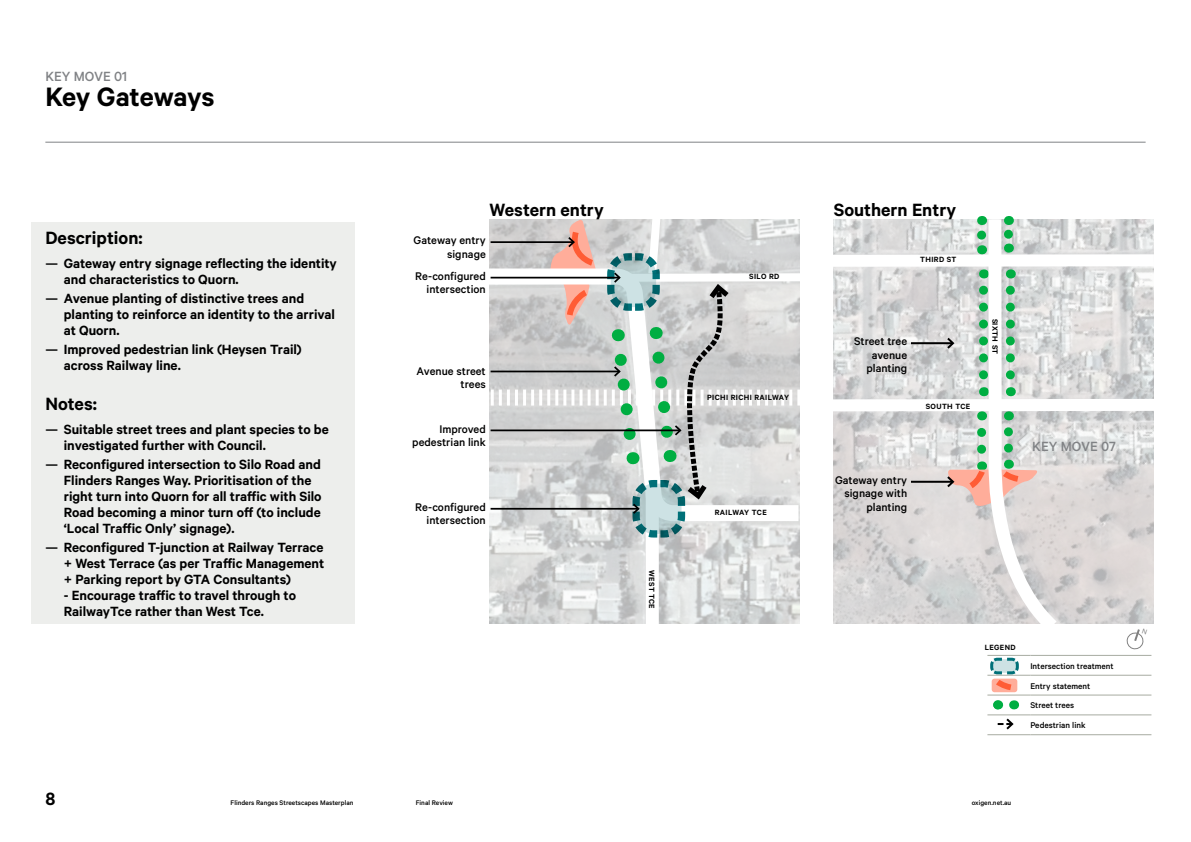
<style>
.page{position:relative;width:1191px;height:842px;background:#fff}
.page>*{position:absolute;margin:0;border:0;box-sizing:border-box;transform-origin:0 0}
.t1{font:600 30px "Calibre";letter-spacing:-.01em;color:#000}
.t2{font:600 20px "Calibre";color:#000}
.t3{font:600 15px/16px "Calibre";color:#000}
.t4{font:500 15px "Calibre";color:#808285}
.t5{font:500 12.5px/13.5px "Calibre";color:#000;text-align:right}
.t6{font:600 12.4px "Calibre";letter-spacing:.045em;color:#000}
.t7{font:500 9.4px/19.8px "Calibre";color:#000}
.t8{font:600 8.5px "Calibre";letter-spacing:.045em;color:#000}
.t9{font:500 7.5px "Calibre";color:#000}
</style>
<div class="page">
<hr style="left:45px;top:142px;width:1100px;height:1px;background:#808285">
<div style="left:31px;top:222px;width:323px;height:402px;background:#edeeec"></div>
<svg style="left:489px;top:219px;width:665px;height:405px;background:#d8d8d8"></svg>
<svg style="left:489px;top:260px;width:117px;height:269px;background:#d0d1d1"></svg>
<div style="left:815px;top:519px;width:10px;height:151px;background:#fff"></div>
<hr style="left:491px;top:390px;width:3px;height:16px;background:#fff">
<hr style="left:499px;top:390px;width:3px;height:16px;background:#fff">
<hr style="left:507px;top:390px;width:3px;height:16px;background:#fff">
<hr style="left:515px;top:390px;width:3px;height:16px;background:#fff">
<hr style="left:523px;top:390px;width:3px;height:16px;background:#fff">
<hr style="left:531px;top:390px;width:3px;height:16px;background:#fff">
<hr style="left:539px;top:390px;width:3px;height:16px;background:#fff">
<hr style="left:547px;top:390px;width:3px;height:16px;background:#fff">
<hr style="left:555px;top:390px;width:3px;height:16px;background:#fff">
<hr style="left:563px;top:390px;width:3px;height:16px;background:#fff">
<hr style="left:571px;top:390px;width:3px;height:16px;background:#fff">
<hr style="left:579px;top:390px;width:3px;height:16px;background:#fff">
<hr style="left:587px;top:390px;width:3px;height:16px;background:#fff">
<hr style="left:595px;top:390px;width:3px;height:16px;background:#fff">
<hr style="left:604px;top:390px;width:3px;height:16px;background:#fff">
<div style="left:645px;top:494px;width:14px;height:178px;background:#fff"></div>
<hr style="left:490px;top:241px;width:83px;height:2px;background:#000">
<svg style="left:549px;top:220px;width:49px;height:105px;background:#e2bfb7"></svg>
<hr style="left:490px;top:371px;width:129px;height:1px;background:#000">
<hr style="left:490px;top:508px;width:148px;height:2px;background:#000">
<hr style="left:490px;top:277px;width:129px;height:1px;background:#000">
<hr style="left:490px;top:429px;width:190px;height:2px;background:#000">
<svg style="left:982px;top:538px;width:88px;height:198px"></svg>
<svg style="left:606px;top:216px;width:548px;height:322px"></svg>
<hr style="left:987px;top:655px;width:43px;height:1px;background:#a7aba1">
<hr style="left:1030px;top:655px;width:121px;height:1px;background:#a7aba1">
<hr style="left:987px;top:675px;width:43px;height:1px;background:#a7aba1">
<hr style="left:987px;top:695px;width:43px;height:1px;background:#a7aba1">
<hr style="left:987px;top:715px;width:43px;height:1px;background:#a7aba1">
<hr style="left:987px;top:734px;width:43px;height:1px;background:#a7aba1">
<hr style="left:1030px;top:675px;width:121px;height:1px;background:#a7aba1">
<hr style="left:1030px;top:695px;width:121px;height:1px;background:#a7aba1">
<hr style="left:1030px;top:715px;width:121px;height:1px;background:#a7aba1">
<hr style="left:1030px;top:734px;width:121px;height:1px;background:#a7aba1">
<svg style="left:989px;top:657px;width:30px;height:37px"></svg>
<svg style="left:997px;top:700px;width:8px;height:9px"></svg>
<svg style="left:997px;top:716px;width:18px;height:15px"></svg>
<svg style="left:1126px;top:629px;width:18px;height:21px"></svg>
<p class="t4" style="left:45px;top:68px;width:83px">KEY MOVE 01</p>
<h1 class="t1" style="left:45px;top:79px;width:171px">Key Gateways</h1>
<h2 class="t2" style="left:45px;top:226px;width:99px">Description:</h2>
<p class="t3" style="left:64px;top:255px;width:275px;text-indent:-18px">— Gateway entry signage reflecting the identity and characteristics to Quorn.</p>
<p class="t3" style="left:64px;top:290px;width:273px;text-indent:-18px">— Avenue planting of distinctive trees and planting to reinforce an identity to the arrival at Quorn.</p>
<p class="t3" style="left:64px;top:341px;width:239px;text-indent:-18px">— Improved pedestrian link (Heysen Trail) across Railway line.</p>
<h2 class="t2" style="left:45px;top:392px;width:53px">Notes:</h2>
<p class="t3" style="left:64px;top:421px;width:266px;text-indent:-18px">— Suitable street trees and plant species to be investigated further with Council.</p>
<p class="t3" style="left:64px;top:456px;width:259px;text-indent:-18px">— Reconfigured intersection to Silo Road and Flinders Ranges Way. Prioritisation of the right turn into Quorn for all traffic with Silo Road becoming a minor turn off (to include ‘Local Traffic Only’ signage).</p>
<p class="t3" style="left:64px;top:539px;width:262px;text-align:justify;text-indent:-18px">— Reconfigured T-junction at Railway Terrace + West Terrace (as per Traffic Management + Parking report by GTA Consultants)</p>
<p class="t3" style="left:64px;top:587px;width:234px">- Encourage traffic to travel through to<br>RailwayTce rather than West Tce.</p>
<h2 class="t2" style="left:489px;top:198px;width:116px">Western entry</h2>
<h2 class="t2" style="left:833px;top:198px;width:124px">Southern Entry</h2>
<p class="t8" style="left:920px;top:255px;width:38px">THIRD ST</p>
<p class="t5" style="left:413px;top:233px;width:74px">Gateway entry signage</p>
<p class="t5" style="left:415px;top:269px;width:72px">Re-configured intersection</p>
<p class="t5" style="left:416px;top:364px;width:71px">Avenue street trees</p>
<p class="t5" style="left:412px;top:422px;width:75px">Improved pedestrian link</p>
<p class="t5" style="left:415px;top:500px;width:72px">Re-configured intersection</p>
<p class="t6" style="left:659px;top:558px;width:58px;rotate:90deg">WEST TCE</p>
<p class="t8" style="left:657px;top:570px;width:41px;rotate:90deg">WEST TCE</p>
<p class="t8" style="left:749px;top:272px;width:32px">SILO RD</p>
<p class="t8" style="left:707px;top:392px;width:83px">PICHI RICHI RAILWAY</p>
<p class="t8" style="left:714px;top:508px;width:54px">RAILWAY TCE</p>
<p class="t5" style="left:854px;top:334px;width:55px">Street tree avenue planting</p>
<p class="t8" style="left:925px;top:401px;width:46px">SOUTH TCE</p>
<p class="t5" style="left:835px;top:473px;width:74px">Gateway entry signage with planting</p>
<p class="t8" style="left:1000px;top:318px;width:37px;rotate:90deg">SIXTH ST</p>
<p class="t4" style="left:1032px;top:438px;width:85px">KEY MOVE 07</p>
<p class="t8" style="left:984px;top:642px;width:32px">LEGEND</p>
<p class="t7" style="left:1030px;top:656px;width:85px">Intersection treatment<br>Entry statement<br>Street trees<br>Pedestrian link</p>
<h2 class="t2" style="left:45px;top:787px;width:11px">8</h2>
<p class="t9" style="left:231px;top:798px;width:124px">Flinders Ranges Streetscapes Masterplan</p>
<p class="t9" style="left:416px;top:798px;width:39px">Final Review</p>
<p class="t9" style="left:971px;top:798px;width:41px">oxigen.net.au</p>
</div>
